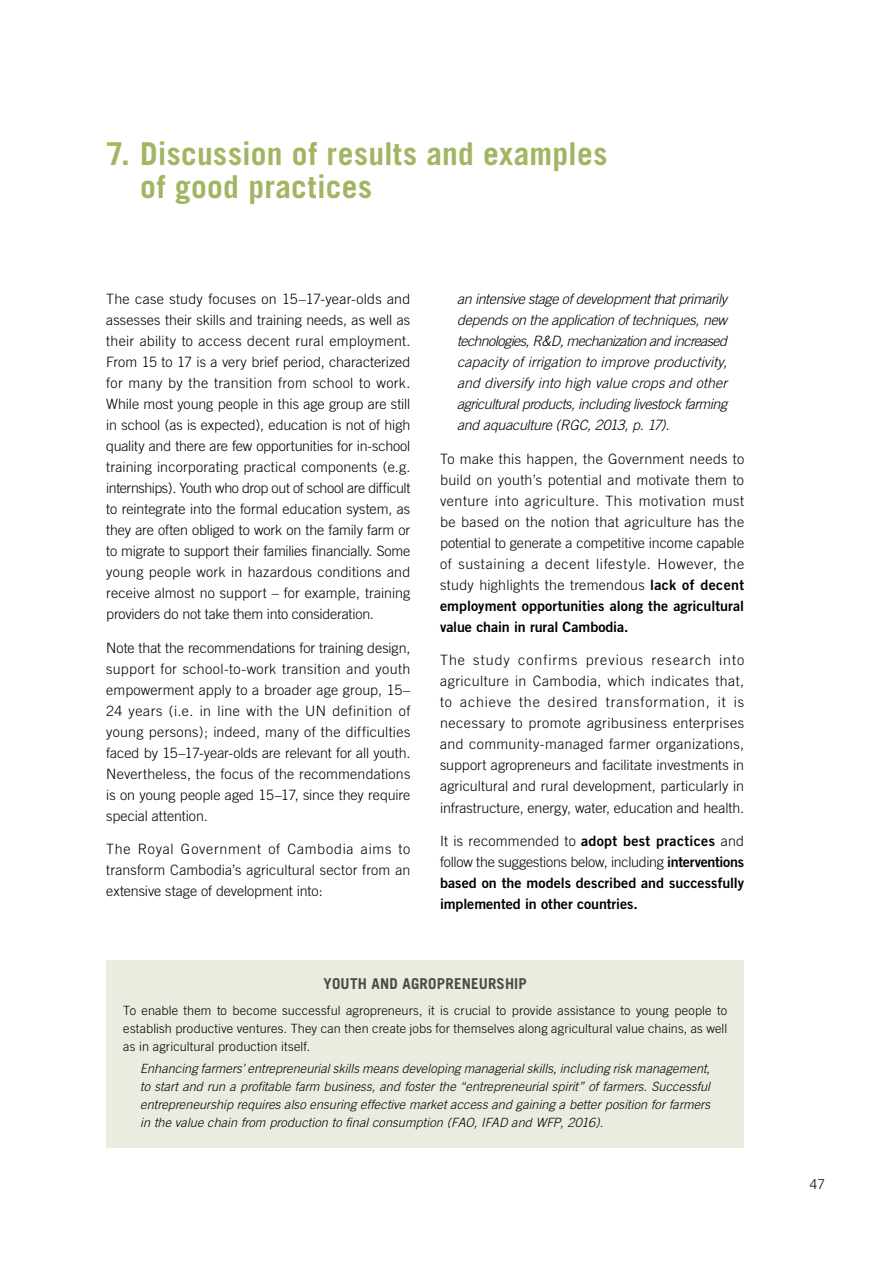
<style>
.page{position:relative;width:893px;height:1263px;background:#fff}
.page>*{position:absolute;margin:0;border:0;box-sizing:border-box;transform-origin:0 0}
.t1{font:700 31.5px/33px "Trade Gothic";letter-spacing:.005em;color:#a1b562}
.t2{font:700 15px "Trade Gothic";letter-spacing:.01em;color:#4a4a49}
.t3{font:300 14.25px/21px "Trade Gothic";letter-spacing:-.005em;color:#000;text-align:justify}
.t4{font:italic 300 14.25px/21px "Trade Gothic";letter-spacing:-.03em;color:#000;text-align:justify}
.t5{font:14.25px/21px "Trade Gothic Bold Two";color:#000}
.t6{font:300 13.5px "Trade Gothic";color:#000}
.t7{font:italic 300 12.75px/18px "Trade Gothic";color:#000;text-align:justify}
.t8{font:300 12.75px/18px "Trade Gothic";letter-spacing:.01em;color:#000;text-align:justify}
.s1{font-family:"Trade Gothic Bold Two";font-weight:400}
</style>
<div class="page">
<div style="left:106px;top:960px;width:638px;height:187px;background:#ebecdf"></div>
<h1 class="t1" style="left:140px;top:136px;width:469px;text-indent:-34px">7. Discussion of results and examples of good practices</h1>
<p class="t3" style="left:106px;top:288px;width:306px">The case study focuses on 15–17-year-olds and assesses their skills and training needs, as well as their ability to access decent rural employment.<br>From 15 to 17 is a very brief period, characterized for many by the transition from school to work.<br>While most young people in this age group are still in school (as is expected), education is not of high quality and there are few opportunities for in-school training incorporating practical components (e.g. internships). Youth who drop out of school are difficult to reintegrate into the formal education system, as they are often obliged to work on the family farm or to migrate to support their families financially. Some young people work in hazardous conditions and receive almost no support – for example, training providers do not take them into consideration.</p>
<p class="t3" style="left:106px;top:637px;width:306px">Note that the recommendations for training design, support for school-to-work transition and youth empowerment apply to a broader age group, 15– 24 years (i.e. in line with the UN definition of young persons); indeed, many of the difficulties faced by 15–17-year-olds are relevant for all youth.<br>Nevertheless, the focus of the recommendations is on young people aged 15–17, since they require special attention.</p>
<p class="t3" style="left:106px;top:839px;width:306px">The Royal Government of Cambodia aims to transform Cambodia’s agricultural sector from an extensive stage of development into:</p>
<p class="t4" style="left:457px;top:288px;width:272px">an intensive stage of development that primarily depends on the application of techniques, new technologies, R&amp;D, mechanization and increased capacity of irrigation to improve productivity, and diversify into high value crops and other agricultural products, including livestock farming and aquaculture (RGC, 2013, p. 17).</p>
<p class="t3" style="left:440px;top:448px;width:306px">To make this happen, the Government needs to build on youth’s potential and motivate them to venture into agriculture. This motivation must be based on the notion that agriculture has the potential to generate a competitive income capable of sustaining a decent lifestyle. However, the study highlights the tremendous <span class="s1">lack of decent</span></p>
<p class="t5" style="left:440px;top:595px;width:306px">employment opportunities along the agricultural value chain in rural Cambodia.</p>
<p class="t3" style="left:440px;top:650px;width:306px">The study confirms previous research into agriculture in Cambodia, which indicates that, to achieve the desired transformation, it is necessary to promote agribusiness enterprises and community-managed farmer organizations, support agropreneurs and facilitate investments in agricultural and rural development, particularly in infrastructure, energy, water, education and health.</p>
<p class="t3" style="left:440px;top:830px;width:306px">It is recommended to <span class="s1">adopt best practices</span> and follow the suggestions below, including <span class="s1">interventions</span></p>
<p class="t5" style="left:440px;top:872px;width:305px">based on the models described and successfully implemented in other countries.</p>
<p class="t2" style="left:324px;top:974px;width:205px">YOUTH AND AGROPRENEURSHIP</p>
<p class="t8" style="left:123px;top:1001px;width:605px">To enable them to become successful agropreneurs, it is crucial to provide assistance to young people to establish productive ventures. They can then create jobs for themselves along agricultural value chains, as well as in agricultural production itself.</p>
<p class="t7" style="left:140px;top:1060px;width:571px">Enhancing farmers’ entrepreneurial skills means developing managerial skills, including risk management, to start and run a profitable farm business, and foster the “entrepreneurial spirit” of farmers. Successful entrepreneurship requires also ensuring effective market access and gaining a better position for farmers in the value chain from production to final consumption (FAO, IFAD and WFP, 2016).</p>
<p class="t6" style="left:810px;top:1176px;width:17px">47</p>
</div>
